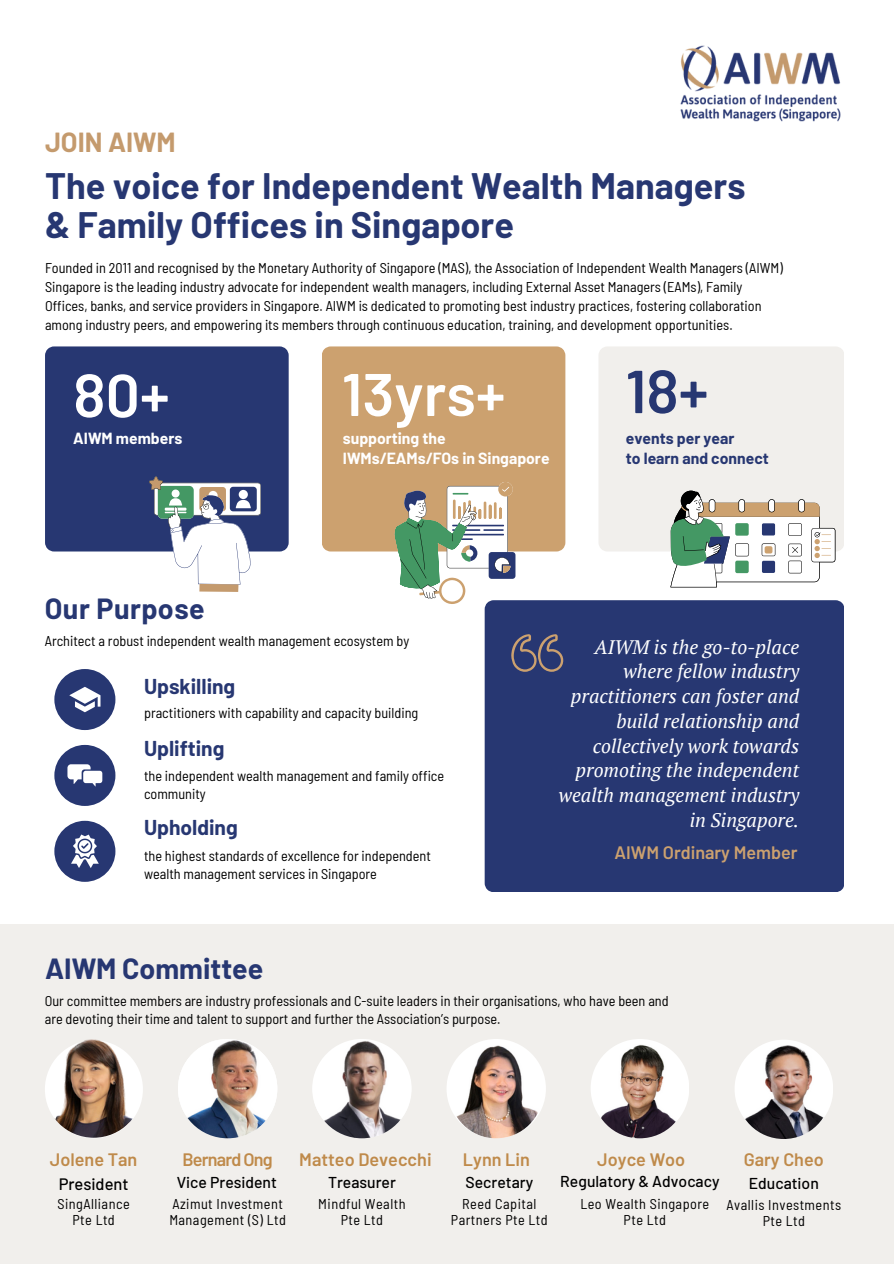
<style>
.page{position:relative;width:894px;height:1264px;background:#fff}
.page>*{position:absolute;margin:0;border:0;box-sizing:border-box;transform-origin:0 0}
.t1{font:600 60.45px "Barlow";color:#fff}
.t2{font:600 60.45px "Barlow";color:#273772}
.t3{font:600 60px "Barlow";color:#fff}
.t4{font:700 36px/39.3px "Barlow";color:#273772}
.t5{font:700 28.5px "Barlow";color:#273772}
.t6{font:700 27px "Barlow";color:#c49a6d}
.t7{font:700 21px "Barlow";color:#273772}
.t8{font:italic 19.5px/24.8px "PT Serif";color:#fff;text-align:right}
.t9{font:600 18px "Barlow";color:#bf8a4a}
.t10{font:600 18px "Barlow";color:#cca16f}
.t11{font:600 18px "Barlow";letter-spacing:-.045em;color:#bf8a4a}
.t12{font:500 16.5px "Barlow";color:#000}
.t13{font:500 15.75px "Barlow";color:#000}
.t14{font:700 15.75px/20.2px "Barlow";color:#fff}
.t15{font:700 15.75px "Barlow";color:#273772}
.t16{font:semi-condensed 14.25px/18px "Barlow";color:#000}
.t17{font:semi-condensed 14.25px/15.8px "Barlow";letter-spacing:.03em;color:#000;text-align:center}
</style>
<div class="page">
<div style="left:0;top:924px;width:893px;height:339px;background:#f1efec"></div>
<div style="left:734px;top:1039px;width:99px;height:99px;background:#fff;border-radius:50%"></div>
<img style="left:736px;top:1044px;width:94px;height:94px;border-radius:50%">
<img style="left:178px;top:1038px;width:99px;height:100px;border-radius:50%">
<div style="left:446px;top:1038px;width:99px;height:100px;background:#fff;border-radius:50%"></div>
<img style="left:449px;top:1044px;width:94px;height:94px;border-radius:50%">
<img style="left:312px;top:1039px;width:99px;height:99px;border-radius:50%">
<div style="left:599px;top:346px;width:245px;height:205px;background:#f1efec"></div>
<div style="left:322px;top:346px;width:243px;height:205px;background:#cca16f"></div>
<div style="left:45px;top:346px;width:243px;height:205px;background:#273772"></div>
<svg style="left:393px;top:482px;width:122px;height:122px"></svg>
<div style="left:484px;top:600px;width:359px;height:292px;background:#273772"></div>
<svg style="left:670px;top:490px;width:165px;height:97px"></svg>
<svg style="left:149px;top:476px;width:112px;height:116px"></svg>
<svg style="left:511px;top:634px;width:52px;height:37px"></svg>
<img style="left:680px;top:45px;width:161px;height:77px">
<div style="left:54px;top:669px;width:61px;height:61px;background:#273772;border-radius:50%"></div>
<svg style="left:69px;top:686px;width:31px;height:26px"></svg>
<div style="left:54px;top:745px;width:61px;height:61px;background:#273772;border-radius:50%"></div>
<svg style="left:67px;top:764px;width:35px;height:22px"></svg>
<div style="left:54px;top:820px;width:61px;height:61px;background:#273772;border-radius:50%"></div>
<svg style="left:71px;top:834px;width:27px;height:34px"></svg>
<img style="left:44px;top:1038px;width:99px;height:99px;border-radius:50%">
<div style="left:590px;top:1038px;width:99px;height:99px;background:#fff;border-radius:50%"></div>
<img style="left:592px;top:1043px;width:94px;height:95px;border-radius:50%">
<p class="t6" style="left:45px;top:125px;width:132px">JOIN AIWM</p>
<p class="t4" style="left:45px;top:165px;width:701px">The voice for Independent Wealth Managers &amp; Family Offices in Singapore</p>
<p class="t16" style="left:45px;top:257px;width:739px;line-height:19.2px">Founded in 2011 and recognised by the Monetary Authority of Singapore (MAS), the Association of Independent Wealth Managers (AIWM)<br>Singapore is the leading industry advocate for independent wealth managers, including External Asset Managers (EAMs), Family Offices, banks, and service providers in Singapore. AIWM is dedicated to promoting best industry practices, fostering collaboration among industry peers, and empowering its members through continuous education, training, and development opportunities.</p>
<p class="t1" style="left:73px;top:356px;width:98px">80+</p>
<p class="t3" style="left:342px;top:356px;width:165px">13yrs+</p>
<h4 class="t2" style="left:625px;top:352px;width:84px">18+</h4>
<p class="t14" style="left:73px;top:428px;width:110px">AIWM members</p>
<h6 class="t15" style="left:625px;top:428px;width:110px">events per year</h6>
<p class="t15" style="left:625px;top:449px;width:144px">to learn and connect</p>
<p class="t14" style="left:343px;top:428px;width:208px">supporting the<br>IWMs/EAMs/FOs in Singapore</p>
<p class="t5" style="left:45px;top:591px;width:161px">Our Purpose</p>
<p class="t16" style="left:45px;top:631px;width:366px">Architect a robust independent wealth management ecosystem by</p>
<p class="t7" style="left:144px;top:673px;width:93px">Upskilling</p>
<p class="t16" style="left:144px;top:703px;width:276px">practitioners with capability and capacity building</p>
<p class="t7" style="left:144px;top:734px;width:82px">Uplifting</p>
<p class="t16" style="left:144px;top:766px;width:301px">the independent wealth management and family office community</p>
<p class="t7" style="left:144px;top:814px;width:95px">Upholding</p>
<h1 class="t16" style="left:144px;top:846px;width:288px">the highest standards of excellence for independent wealth management services in Singapore</h1>
<p class="t5" style="left:45px;top:950px;width:220px">AIWM Committee</p>
<p class="t8" style="left:558px;top:634px;width:242px">AIWM is the go-to-place where fellow industry practitioners can foster and build relationship and collectively work towards promoting the independent wealth management industry in Singapore.</p>
<p class="t10" style="left:614px;top:841px;width:185px">AIWM Ordinary Member</p>
<h1 class="t16" style="left:45px;top:991px;width:625px">Our committee members are industry professionals and C-suite leaders in their organisations, who have been and are devoting their time and talent to support and further the Association’s purpose.</h1>
<h4 class="t9" style="left:50px;top:1147px;width:89px">Jolene Tan</h4>
<p class="t11" style="left:182px;top:1147px;width:92px">Bernard Ong</p>
<p class="t9" style="left:463px;top:1147px;width:68px">Lynn Lin</p>
<p class="t9" style="left:743px;top:1148px;width:81px">Gary Cheo</p>
<p class="t9" style="left:299px;top:1147px;width:134px">Matteo Devecchi</p>
<p class="t9" style="left:597px;top:1147px;width:89px">Joyce Woo</p>
<p class="t13" style="left:560px;top:1171px;width:161px">Regulatory &amp; Advocacy</p>
<p class="t13" style="left:177px;top:1172px;width:102px">Vice President</p>
<h5 class="t13" style="left:465px;top:1172px;width:69px">Secretary</h5>
<p class="t13" style="left:748px;top:1173px;width:71px">Education</p>
<p class="t13" style="left:328px;top:1172px;width:69px">Treasurer</p>
<h5 class="t12" style="left:59px;top:1172px;width:71px">President</h5>
<p class="t17" style="left:57px;top:1195px;width:74px">SingAlliance<br>Pte Ltd</p>
<h5 class="t17" style="left:318px;top:1195px;width:89px">Mindful Wealth<br>Pte Ltd</h5>
<p class="t17" style="left:451px;top:1195px;width:98px">Reed Capital<br>Partners Pte Ltd</p>
<p class="t17" style="left:726px;top:1196px;width:116px">Avallis Investments<br>Pte Ltd</p>
<p class="t17" style="left:580px;top:1195px;width:130px">Leo Wealth Singapore<br>Pte Ltd</p>
<p class="t17" style="left:169px;top:1195px;width:118px;text-align:left">Azimut Investment<br>Management (S) Ltd</p>
</div>
